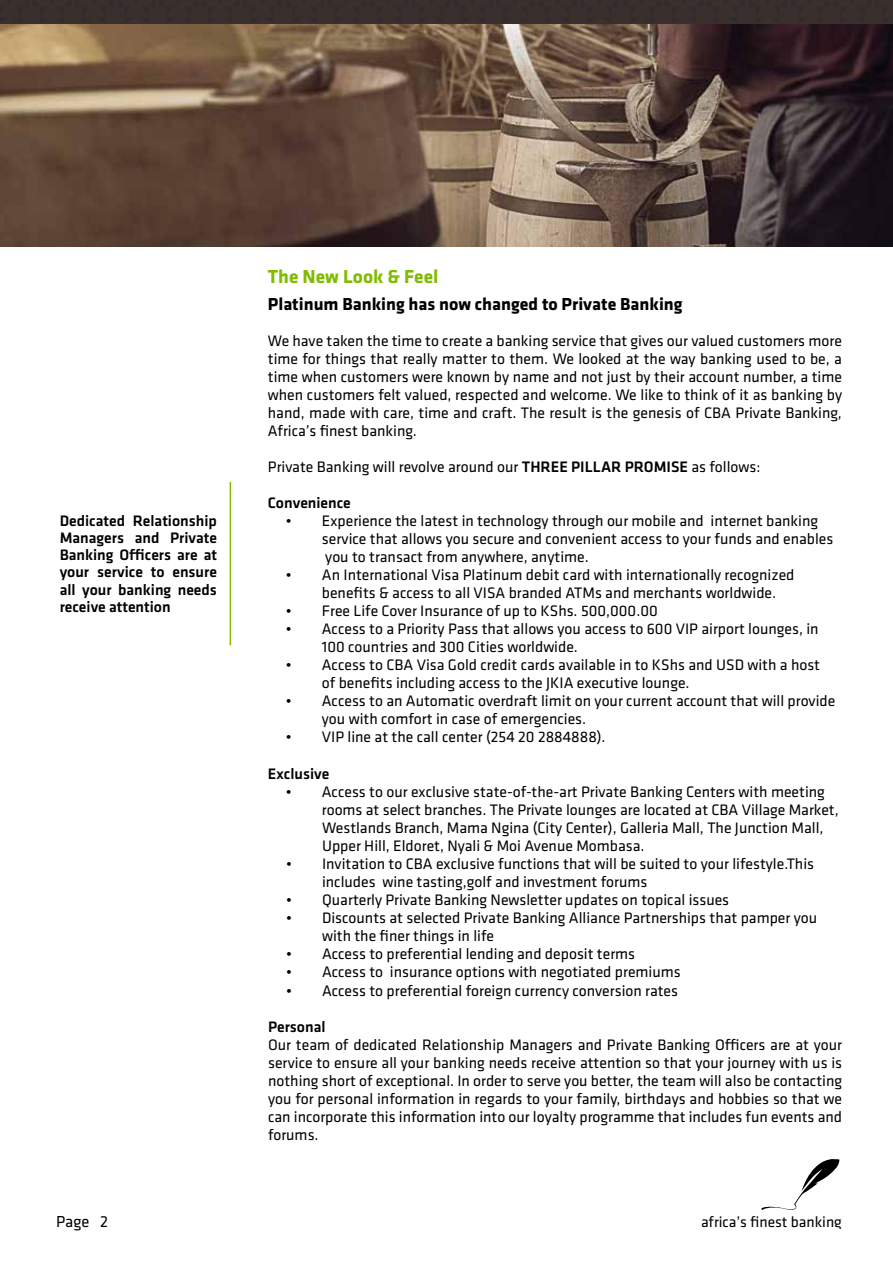
<style>
.page{position:relative;width:893px;height:1263px;background:#fff}
.page>*{position:absolute;margin:0;border:0;box-sizing:border-box;transform-origin:0 0}
.t1{font:700 19.5px "Klavika";color:#82bc00}
.t2{font:700 18px "Klavika";color:#000}
.t3{font:16.5px "Klavika";color:#000}
.t4{font:15.75px/18px "Klavika";color:#000}
.t5{font:500 15.75px/17.2px "Klavika";color:#000;text-align:justify}
.t6{font:15.45px "Klavika";color:#000}
.s1{font-weight:500}
</style>
<div class="page">
<svg style="left:761px;top:1159px;width:79px;height:51px"></svg>
<img style="left:0;top:24px;width:893px;height:223px">
<div style="left:0;top:0;width:893px;height:24px;background:#392f2c"></div>
<hr style="left:230px;top:482px;width:1px;height:163px;background:#82bc00">
<p class="t5" style="left:60px;top:511px;width:159px">Dedicated Relationship Managers and Private Banking Officers are at your service to ensure all your banking needs receive attention</p>
<p class="t1" style="left:268px;top:263px;width:172px">The New Look &amp; Feel</p>
<p class="t2" style="left:268px;top:291px;width:416px">Platinum Banking has now changed to Private Banking</p>
<p class="t4" style="left:268px;top:332px;width:576px;text-align:justify">We have taken the time to create a banking service that gives our valued customers more time for things that really matter to them. We looked at the way banking used to be, a time when customers were known by name and not just by their account number, a time when customers felt valued, respected and welcome. We like to think of it as banking by hand, made with care, time and craft. The result is the genesis of CBA Private Banking, Africa’s finest banking.</p>
<p class="t4" style="left:268px;top:458px;width:494px">Private Banking will revolve around our <span class="s1">THREE PILLAR PROMISE</span> as follows:</p>
<p class="t5" style="left:268px;top:494px;width:84px">Convenience</p>
<p class="t4" style="left:322px;top:512px;width:513px;text-indent:-36px">• Experience the latest in technology through our mobile and internet banking service that allows you secure and convenient access to your funds and enables you to transact from anywhere, anytime.</p>
<p class="t4" style="left:322px;top:566px;width:474px;text-indent:-36px">• An International Visa Platinum debit card with internationally recognized benefits &amp; access to all VISA branded ATMs and merchants worldwide.</p>
<p class="t4" style="left:286px;top:602px;width:373px">• Free Life Cover Insurance of up to KShs. 500,000.00</p>
<p class="t4" style="left:322px;top:620px;width:498px;text-indent:-36px">• Access to a Priority Pass that allows you access to 600 VIP airport lounges, in<br>100 countries and 300 Cities worldwide.</p>
<p class="t4" style="left:322px;top:656px;width:500px;text-indent:-36px">• Access to CBA Visa Gold credit cards available in to KShs and USD with a host of benefits including access to the JKIA executive lounge.</p>
<p class="t4" style="left:322px;top:692px;width:515px;text-indent:-36px">• Access to an Automatic overdraft limit on your current account that will provide you with comfort in case of emergencies.</p>
<p class="t4" style="left:286px;top:728px;width:321px">• VIP line at the call center (254 20 2884888).</p>
<p class="t5" style="left:268px;top:764px;width:63px">Exclusive</p>
<p class="t4" style="left:322px;top:782px;width:518px;text-indent:-36px">• Access to our exclusive state-of-the-art Private Banking Centers with meeting rooms at select branches. The Private lounges are located at CBA Village Market, Westlands Branch, Mama Ngina (City Center), Galleria Mall, The Junction Mall, Upper Hill, Eldoret, Nyali &amp; Moi Avenue Mombasa.</p>
<p class="t4" style="left:322px;top:854px;width:493px;text-indent:-36px">• Invitation to CBA exclusive functions that will be suited to your lifestyle.This includes wine tasting,golf and investment forums</p>
<p class="t4" style="left:286px;top:890px;width:445px">• Quarterly Private Banking Newsletter updates on topical issues</p>
<p class="t4" style="left:322px;top:908px;width:497px;text-indent:-36px">• Discounts at selected Private Banking Alliance Partnerships that pamper you with the finer things in life</p>
<p class="t4" style="left:286px;top:944px;width:351px">• Access to preferential lending and deposit terms</p>
<p class="t4" style="left:286px;top:962px;width:396px">• Access to insurance options with negotiated premiums</p>
<p class="t4" style="left:286px;top:981px;width:394px">• Access to preferential foreign currency conversion rates</p>
<p class="t5" style="left:268px;top:1018px;width:59px">Personal</p>
<p class="t4" style="left:268px;top:1035px;width:576px;text-align:justify">Our team of dedicated Relationship Managers and Private Banking Officers are at your service to ensure all your banking needs receive attention so that your journey with us is nothing short of exceptional. In order to serve you better, the team will also be contacting you for personal information in regards to your family, birthdays and hobbies so that we can incorporate this information into our loyalty programme that includes fun events and forums.</p>
<p class="t3" style="left:56px;top:1211px;width:53px">Page 2</p>
<p class="t6" style="left:701px;top:1212px;width:142px">africa’s finest banking</p>
</div>
